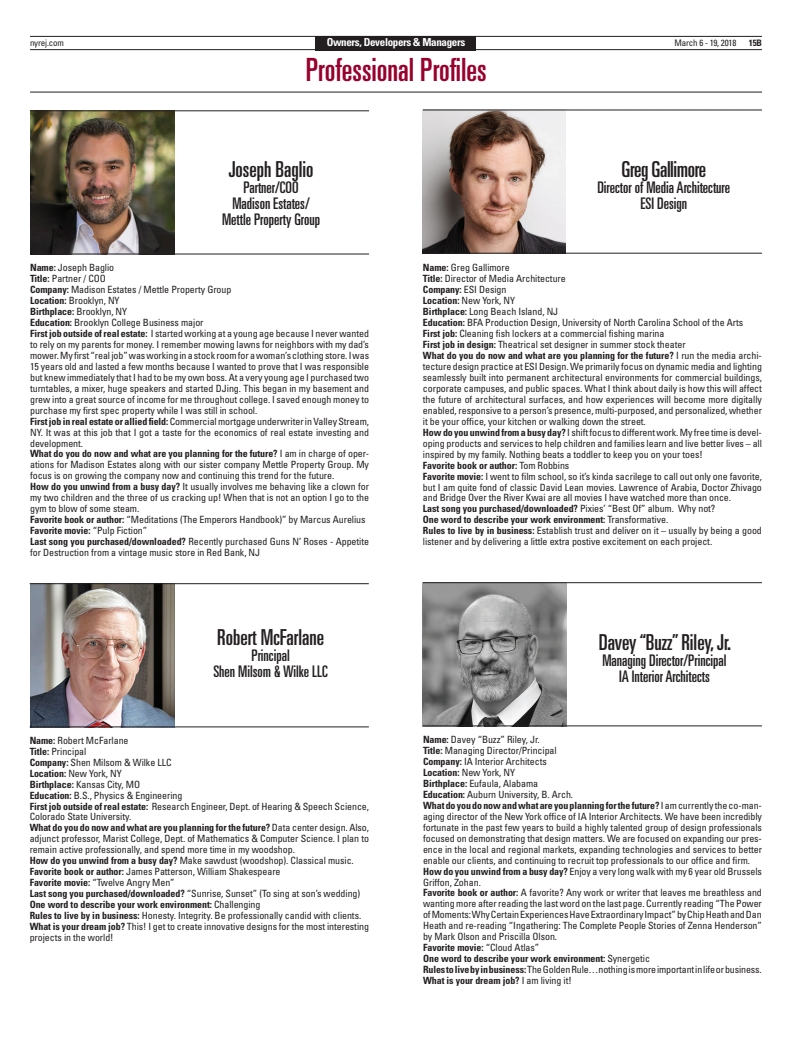
<style>
.page{position:relative;width:792px;height:1044px;background:#fff}
.page>*{position:absolute;margin:0;border:0;box-sizing:border-box;transform-origin:0 0}
.t1{font:ultra-condensed 32px "Univers";color:#98012d}
.t2{font:ultra-condensed 22px "Univers";color:#231f20}
.t3{font:ultra-condensed 22px "Univers";letter-spacing:-.02em;color:#231f20}
.t4{font:ultra-condensed 16px/16px "Univers";color:#231f20;text-align:center}
.t5{font:700 condensed 11px "Univers";letter-spacing:-.03em;color:#fff}
.t6{font:condensed 10px/11px "Univers";letter-spacing:-.005em;color:#231f20}
.t7{font:condensed 9px "Univers";letter-spacing:-.02em;color:#231f20}
.t8{font:700 condensed 9px "Univers";color:#231f20}
.s1{font-weight:700}
</style>
<div class="page">
<hr style="left:30px;top:36px;width:732px;height:1px;background:#231f20">
<hr style="left:30px;top:49px;width:732px;height:1px;background:#231f20">
<div style="left:316px;top:36px;width:160px;height:14px;background:#231f20"></div>
<hr style="left:30px;top:92px;width:732px;height:1px;background:#231f20">
<img style="left:30px;top:111px;width:144px;height:143px">
<hr style="left:30px;top:254px;width:339px;height:1px;background:#231f20">
<hr style="left:30px;top:110px;width:339px;height:1px;background:#231f20">
<img style="left:423px;top:583px;width:144px;height:142px">
<hr style="left:423px;top:725px;width:339px;height:1px;background:#231f20">
<hr style="left:423px;top:582px;width:339px;height:1px;background:#231f20">
<img style="left:30px;top:584px;width:144px;height:142px">
<hr style="left:30px;top:726px;width:339px;height:1px;background:#231f20">
<hr style="left:30px;top:583px;width:339px;height:1px;background:#231f20">
<img style="left:423px;top:110px;width:143px;height:143px">
<hr style="left:423px;top:253px;width:339px;height:1px;background:#231f20">
<hr style="left:423px;top:109px;width:339px;height:1px;background:#231f20">
<p class="t7" style="left:30px;top:37px;width:35px">nyrej.com</p>
<p class="t5" style="left:327px;top:35px;width:140px">Owners, Developers &amp; Managers</p>
<p class="t7" style="left:674px;top:37px;width:63px">March 6 - 19, 2018</p>
<p class="t8" style="left:749px;top:37px;width:15px">15B</p>
<h1 class="t1" style="left:306px;top:51px;width:182px">Professional Profiles</h1>
<h2 class="t2" style="left:229px;top:157px;width:86px">Joseph Baglio</h2>
<h3 class="t4" style="left:222px;top:179px;width:100px">Partner/COO<br>Madison Estates/<br>Mettle Property Group</h3>
<p class="t6" style="left:30px;top:262px;width:341px"><span class="s1">Name:</span> Joseph Baglio<br><span class="s1">Title:</span> Partner / COO<br><span class="s1">Company:</span> Madison Estates / Mettle Property Group<br><span class="s1">Location:</span> Brooklyn, NY<br><span class="s1">Birthplace:</span> Brooklyn, NY<br><span class="s1">Education:</span> Brooklyn College Business major<br><span class="s1">First job outside of real estate:</span> I started working at a young age because I never wanted to rely on my parents for money. I remember mowing lawns for neighbors with my dad’s mower. My first “real job” was working in a stock room for a woman’s clothing store. I was 15 years old and lasted a few months because I wanted to prove that I was responsible but knew immediately that I had to be my own boss. At a very young age I purchased two turntables, a mixer, huge speakers and started DJing. This began in my basement and grew into a great source of income for me throughout college. I saved enough money to purchase my first spec property while I was still in school.<br><span class="s1">First job in real estate or allied field:</span> Commercial mortgage underwriter in Valley Stream, NY. It was at this job that I got a taste for the economics of real estate investing and development.<br><span class="s1">What do you do now and what are you planning for the future?</span> I am in charge of oper&shy;ations for Madison Estates along with our sister company Mettle Property Group. My focus is on growing the company now and continuing this trend for the future.<br><span class="s1">How do you unwind from a busy day?</span> It usually involves me behaving like a clown for my two children and the three of us cracking up! When that is not an option I go to the gym to blow of some steam.<br><span class="s1">Favorite book or author:</span> “Meditations (The Emperors Handbook)” by Marcus Aurelius <span class="s1">Favorite movie:</span> “Pulp Fiction”<br><span class="s1">Last song you purchased/downloaded?</span> Recently purchased Guns N’ Roses - Appetite for Destruction from a vintage music store in Red Bank, NJ</p>
<h2 class="t2" style="left:217px;top:625px;width:108px">Robert McFarlane</h2>
<h3 class="t4" style="left:213px;top:647px;width:116px">Principal<br>Shen Milsom &amp; Wilke LLC</h3>
<p class="t6" style="left:30px;top:735px;width:341px"><span class="s1">Name:</span> Robert McFarlane<br><span class="s1">Title:</span> Principal<br><span class="s1">Company:</span> Shen Milsom &amp; Wilke LLC<br><span class="s1">Location:</span> New York, NY<br><span class="s1">Birthplace:</span> Kansas City, MO<br><span class="s1">Education:</span> B.S., Physics &amp; Engineering<br><span class="s1">First job outside of real estate:</span> Research Engineer, Dept. of Hearing &amp; Speech Science, Colorado State University.<br><span class="s1">What do you do now and what are you planning for the future?</span> Data center design. Also, adjunct professor, Marist College, Dept. of Mathematics &amp; Computer Science. I plan to remain active professionally, and spend more time in my woodshop.<br><span class="s1">How do you unwind from a busy day?</span> Make sawdust (woodshop). Classical music.<br><span class="s1">Favorite book or author:</span> James Patterson, William Shakespeare<br><span class="s1">Favorite movie:</span> “Twelve Angry Men”<br><span class="s1">Last song you purchased/downloaded?</span> “Sunrise, Sunset” (To sing at son’s wedding)<br><span class="s1">One word to describe your work environment:</span> Challenging<br><span class="s1">Rules to live by in business:</span> Honesty. Integrity. Be professionally candid with clients.<br><span class="s1">What is your dream job?</span> This! I get to create innovative designs for the most interesting projects in the world!</p>
<h2 class="t3" style="left:622px;top:157px;width:86px">Greg Gallimore</h2>
<h3 class="t4" style="left:597px;top:179px;width:134px">Director of Media Architecture<br>ESI Design</h3>
<p class="t6" style="left:423px;top:262px;width:341px"><span class="s1">Name:</span> Greg Gallimore<br><span class="s1">Title:</span> Director of Media Architecture<br><span class="s1">Company:</span> ESI Design<br><span class="s1">Location:</span> New York, NY<br><span class="s1">Birthplace:</span> Long Beach Island, NJ<br><span class="s1">Education:</span> BFA Production Design, University of North Carolina School of the Arts <span class="s1">First job:</span> Cleaning fish lockers at a commercial fishing marina<br><span class="s1">First job in design:</span> Theatrical set designer in summer stock theater<br><span class="s1">What do you do now and what are you planning for the future?</span> I run the media archi&shy;tecture design practice at ESI Design. We primarily focus on dynamic media and lighting seamlessly built into permanent architectural environments for commercial buildings, corporate campuses, and public spaces. What I think about daily is how this will affect the future of architectural surfaces, and how experiences will become more digitally enabled, responsive to a person’s presence, multi-purposed, and personalized, whether it be your office, your kitchen or walking down the street.<br><span class="s1">How do you unwind from a busy day?</span> I shift focus to different work. My free time is devel&shy;oping products and services to help children and families learn and live better lives – all inspired by my family. Nothing beats a toddler to keep you on your toes!<br><span class="s1">Favorite book or author:</span> Tom Robbins<br><span class="s1">Favorite movie:</span> I went to film school, so it’s kinda sacrilege to call out only one favorite, but I am quite fond of classic David Lean movies. Lawrence of Arabia, Doctor Zhivago and Bridge Over the River Kwai are all movies I have watched more than once.<br><span class="s1">Last song you purchased/downloaded?</span> Pixies’ “Best Of” album. Why not?<br><span class="s1">One word to describe your work environment:</span> Transformative.<br><span class="s1">Rules to live by in business:</span> Establish trust and deliver on it – usually by being a good listener and by delivering a little extra postive excitement on each project.</p>
<h2 class="t2" style="left:599px;top:630px;width:134px">Davey “Buzz” Riley, Jr.</h2>
<h3 class="t4" style="left:602px;top:652px;width:126px">Managing Director/Principal<br>IA Interior Architects</h3>
<p class="t6" style="left:423px;top:734px;width:340px"><span class="s1">Name:</span> Davey “Buzz” Riley, Jr.<br><span class="s1">Title:</span> Managing Director/Principal<br><span class="s1">Company:</span> IA Interior Architects<br><span class="s1">Location:</span> New York, NY<br><span class="s1">Birthplace:</span> Eufaula, Alabama<br><span class="s1">Education:</span> Auburn University, B. Arch.<br><span class="s1">What do you do now and what are you planning for the future?</span> I am currently the co-man&shy;aging director of the New York office of IA Interior Architects. We have been incredibly fortunate in the past few years to build a highly talented group of design professionals focused on demonstrating that design matters. We are focused on expanding our pres&shy;ence in the local and regional markets, expanding technologies and services to better enable our clients, and continuing to recruit top professionals to our office and firm.<br><span class="s1">How do you unwind from a busy day?</span> Enjoy a very long walk with my 6 year old Brussels Griffon, Zohan.<br><span class="s1">Favorite book or author:</span> A favorite? Any work or writer that leaves me breathless and wanting more after reading the last word on the last page. Currently reading “The Power of Moments: Why Certain Experiences Have Extraordinary Impact” by Chip Heath and Dan Heath and re-reading “Ingathering: The Complete People Stories of Zenna Henderson” by Mark Olson and Priscilla Olson.<br><span class="s1">Favorite movie:</span> “Cloud Atlas”<br><span class="s1">One word to describe your work environment:</span> Synergetic<br><span class="s1">Rules to live by in business:</span> The Golden Rule…nothing is more important in life or business.<br><span class="s1">What is your dream job?</span> I am living it!</p>
</div>
